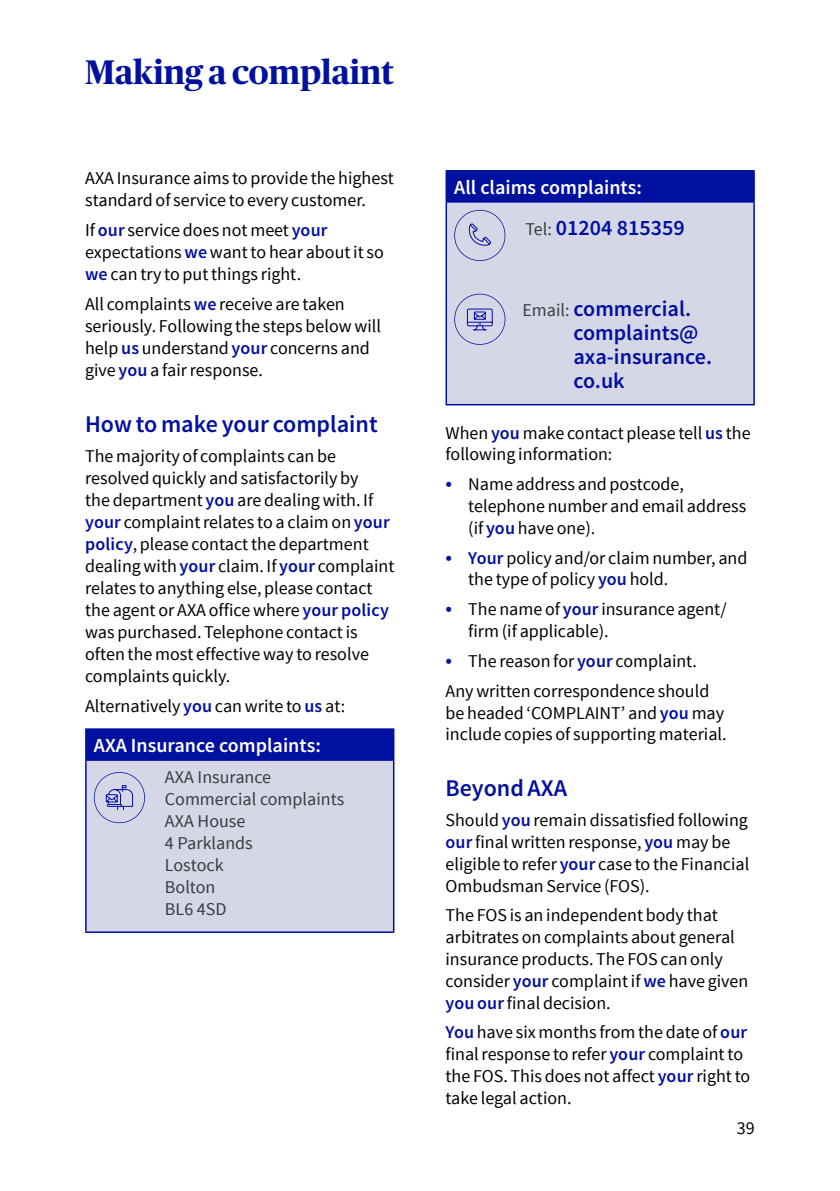
<style>
.page{position:relative;width:840px;height:1191px;background:#fff}
.page>*{position:absolute;margin:0;border:0;box-sizing:border-box;transform-origin:0 0}
.t1{font:700 34px "Publico Headline";color:#00109f}
.t2{font:600 24px "Source Sans Pro";color:#00109f}
.t3{font:600 22px/24px "Source Sans Pro";color:#00109f}
.t4{font:600 20px "Source Sans Pro";color:#fff}
.t5{font:18px/22px "Source Sans Pro";color:#000}
.t6{font:18px/22px "Source Sans Pro";color:#373c3c}
.s1{font-weight:600;color:#00109f}
.s2{font-weight:400;font-size:18px;color:#373c3c}
.s3{font-size:22px;color:#00109f}
</style>
<div class="page">
<div style="left:86px;top:729px;width:307px;height:31px;background:#00109f"></div>
<div style="left:86px;top:760px;width:307px;height:172px;background:#d5d6e6"></div>
<hr style="left:85px;top:730px;width:2px;height:29px;background:#00109f">
<hr style="left:85px;top:728px;width:309px;height:2px;background:#00109f">
<svg style="left:393px;top:730px;width:1px;height:29px"></svg>
<hr style="left:85px;top:761px;width:2px;height:170px;background:#00109f">
<hr style="left:85px;top:759px;width:309px;height:2px;background:#00109f">
<hr style="left:393px;top:761px;width:1px;height:170px;background:#00109f">
<hr style="left:85px;top:931px;width:309px;height:2px;background:#00109f">
<svg style="left:94px;top:772px;width:51px;height:51px"></svg>
<div style="left:446px;top:171px;width:307px;height:31px;background:#00109f"></div>
<div style="left:446px;top:202px;width:307px;height:203px;background:#d5d6e6"></div>
<hr style="left:445px;top:172px;width:2px;height:29px;background:#00109f">
<hr style="left:445px;top:170px;width:309px;height:2px;background:#00109f">
<svg style="left:753px;top:172px;width:1px;height:29px"></svg>
<hr style="left:445px;top:203px;width:2px;height:201px;background:#00109f">
<hr style="left:445px;top:201px;width:309px;height:2px;background:#00109f">
<hr style="left:753px;top:203px;width:1px;height:201px;background:#00109f">
<hr style="left:445px;top:404px;width:309px;height:1px;background:#00109f">
<svg style="left:454px;top:210px;width:51px;height:51px"></svg>
<svg style="left:454px;top:294px;width:51px;height:51px"></svg>
<h1 class="t1" style="left:85px;top:48px;width:310px">Making a complaint</h1>
<p class="t5" style="left:85px;top:167px;width:310px">AXA Insurance aims to provide the highest standard of service to every customer.</p>
<p class="t5" style="left:85px;top:219px;width:300px">If <span class="s1">our</span> service does not meet <span class="s1">your </span>expectations <span class="s1">we</span> want to hear about it so <span class="s1">we</span> can try to put things right.</p>
<p class="t5" style="left:85px;top:293px;width:297px">All complaints <span class="s1">we</span> receive are taken seriously. Following the steps below will help <span class="s1">us</span> understand <span class="s1">your</span> concerns and give <span class="s1">you</span> a fair response.</p>
<h2 class="t2" style="left:85px;top:408px;width:294px">How to make your complaint</h2>
<p class="t5" style="left:85px;top:445px;width:310px">The majority of complaints can be resolved quickly and satisfactorily by<br>the department <span class="s1">you</span> are dealing with. If <span class="s1">your</span> complaint relates to a claim on <span class="s1">your policy</span>, please contact the department dealing with <span class="s1">your</span> claim. If <span class="s1">your</span> complaint relates to anything else, please contact the agent or AXA office where <span class="s1">your policy </span>was purchased. Telephone contact is often the most effective way to resolve complaints quickly.</p>
<p class="t5" style="left:85px;top:695px;width:261px">Alternatively <span class="s1">you</span> can write to <span class="s1">us</span> at:</p>
<p class="t4" style="left:94px;top:733px;width:228px">AXA Insurance complaints:</p>
<p class="t6" style="left:165px;top:766px;width:181px">AXA Insurance<br>Commercial complaints<br>AXA House<br>4 Parklands<br>Lostock<br>Bolton<br>BL6 4SD</p>
<p class="t4" style="left:454px;top:175px;width:189px">All claims complaints:</p>
<p class="t3" style="left:525px;top:216px;width:161px"><span class="s2">Tel:</span> 01204 815359</p>
<p class="t3" style="left:573px;top:297px;width:140px;text-indent:-51px"><span class="s2">Email:</span> commercial. complaints@ axa-insurance. co.uk</p>
<p class="t5" style="left:445px;top:422px;width:306px">When <span class="s1">you</span> make contact please tell <span class="s1">us</span> the following information:</p>
<p class="t5" style="left:468px;top:473px;width:279px;text-indent:-23px"><span class="s3">•</span> Name address and postcode, telephone number and email address (if <span class="s1">you</span> have one).</p>
<p class="t5" style="left:468px;top:547px;width:280px;text-indent:-23px"><span class="s3">•</span> <span class="s1">Your</span> policy and/or claim number, and the type of policy <span class="s1">you</span> hold.</p>
<p class="t5" style="left:468px;top:598px;width:260px;text-indent:-23px"><span class="s3">•</span> The name of <span class="s1">your</span> insurance agent/ firm (if applicable).</p>
<p class="t5" style="left:445px;top:646px;width:265px;line-height:29.8px"><span class="s3">•</span> The reason for <span class="s1">your</span> complaint.<br>Any written correspondence should</p>
<p class="t5" style="left:445px;top:702px;width:282px">be headed ‘COMPLAINT’ and <span class="s1">you</span> may include copies of supporting material.</p>
<h2 class="t2" style="left:445px;top:773px;width:123px">Beyond AXA</h2>
<p class="t5" style="left:445px;top:809px;width:305px">Should <span class="s1">you</span> remain dissatisfied following <span class="s1">our</span> final written response, <span class="s1">you</span> may be eligible to refer <span class="s1">your</span> case to the Financial Ombudsman Service (FOS).</p>
<p class="t5" style="left:445px;top:904px;width:304px">The FOS is an independent body that arbitrates on complaints about general insurance products. The FOS can only consider <span class="s1">your</span> complaint if <span class="s1">we</span> have given <span class="s1">you our</span> final decision.</p>
<p class="t5" style="left:445px;top:1021px;width:306px"><span class="s1">You</span> have six months from the date of <span class="s1">our </span>final response to refer <span class="s1">your</span> complaint to the FOS. This does not affect <span class="s1">your</span> right to take legal action.</p>
<p class="t5" style="left:736px;top:1117px;width:19px">39</p>
</div>
